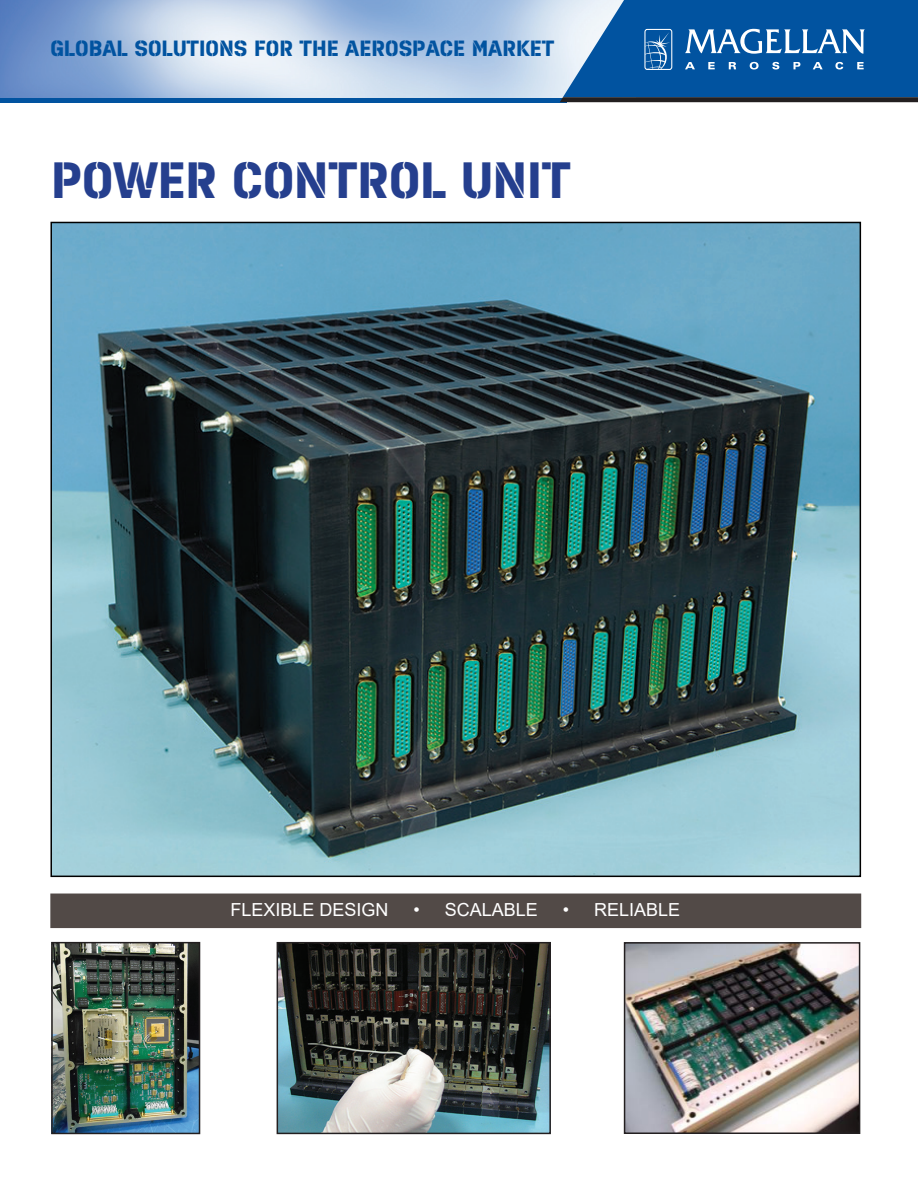
<style>
.page{position:relative;width:918px;height:1188px;background:#fff}
.page>*{position:absolute;margin:0;border:0;box-sizing:border-box;transform-origin:0 0}
.t1{font:45px "Magellan";color:#253f8e}
.t2{font:19.5px "Magellan";color:#0153a0}
.t3{font:18px "Arial";color:#fff}
</style>
<div class="page">
<div style="left:0;top:97px;width:567px;height:5px;background:#0153a0"></div>
<img style="left:0;top:0;width:560px;height:97px">
<svg style="left:560px;top:0;width:358px;height:102px;background:#2568a7"></svg>
<div style="left:644px;top:29px;width:28px;height:41px;border:1px solid #fff;border-radius:2px"></div>
<img style="left:53px;top:225px;width:805px;height:649px">
<div style="left:50px;top:894px;width:811px;height:34px;background:#524a47"></div>
<img style="left:54px;top:945px;width:143px;height:186px">
<div style="left:51px;top:942px;width:149px;height:192px;border:2px solid #231f20"></div>
<img style="left:280px;top:945px;width:268px;height:186px">
<div style="left:277px;top:942px;width:274px;height:192px;border:2px solid #231f20"></div>
<img style="left:627px;top:945px;width:230px;height:186px">
<div style="left:624px;top:942px;width:236px;height:192px;border:2px solid #231f20"></div>
<p class="t2" style="left:50px;top:35px;width:506px">GLOBAL SOLUTIONS FOR THE AEROSPACE MARKET</p>
<p class="t1" style="left:51px;top:151px;width:521px">POWER CONTROL UNIT</p>
<p class="t3" style="left:230px;top:898px;width:160px">FLEXIBLE DESIGN</p>
<p class="t3" style="left:414px;top:898px;width:126px">• SCALABLE</p>
<p class="t3" style="left:563px;top:898px;width:119px">• RELIABLE</p>
</div>
